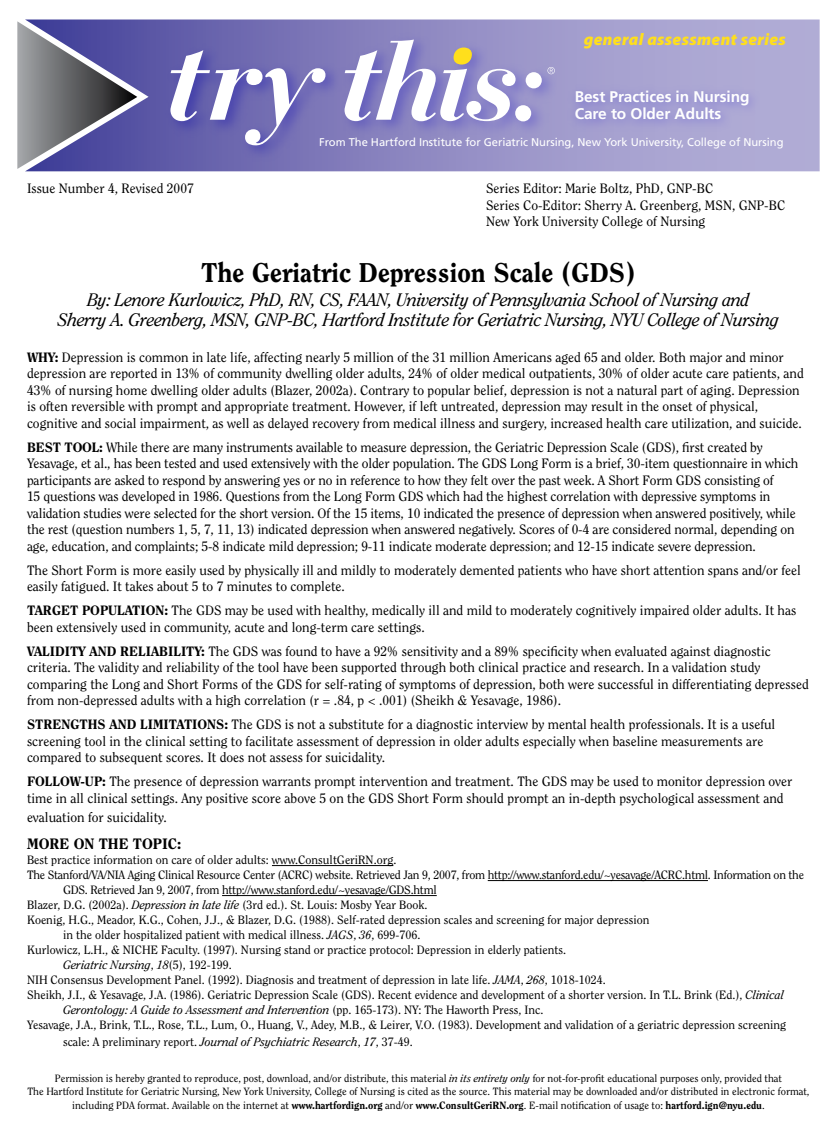
<style>
.page{position:relative;width:837px;height:1134px;background:#fff}
.page>*{position:absolute;margin:0;border:0;box-sizing:border-box;transform-origin:0 0}
.t1{font:800 27px "Clearface";color:#000}
.t2{font:italic 18px/19.5px "Clearface";letter-spacing:-.02em;color:#000;text-align:center}
.t3{font:italic 900 16.8px "Myriad Pro";letter-spacing:.02em;color:#ffdf1c}
.t4{font:700 15.45px/16.8px "Frutiger";letter-spacing:-.005em;color:#fff}
.t5{font:800 15px "Clearface";color:#000}
.t6{font:13.5px/16.5px "Clearface";color:#000}
.t7{font:12px "Clearface";color:#000}
.t8{font:12px "Clearface";letter-spacing:-.02em;color:#000}
.t9{font:italic 12px "Clearface";color:#000}
.t10{font:11.25px "Frutiger";letter-spacing:-.005em;color:#fff}
.t11{font:10.5px/13.5px "Clearface";color:#000;text-align:center}
.s1{font-weight:800}
.s2{font-style:italic}
.s3{font-style:normal}
</style>
<div class="page">
<svg style="left:26px;top:20px;width:794px;height:151px;background:#9994c8"></svg>
<svg style="left:17px;top:21px;width:120px;height:148px;background:#717194"></svg>
<img style="left:565px;top:79px;width:248px;height:67px">
<img style="left:162px;top:30px;width:375px;height:134px">
<svg style="left:170px;top:50px;width:155px;height:96px"></svg>
<img style="left:508px;top:62px;width:56px;height:79px">
<svg style="left:345px;top:40px;width:210px;height:81px"></svg>
<hr style="left:272px;top:865px;width:121px;height:1px;background:#000">
<hr style="left:488px;top:880px;width:220px;height:1px;background:#000">
<hr style="left:222px;top:895px;width:215px;height:1px;background:#000">
<p class="t3" style="left:584px;top:28px;width:204px">general assessment series</p>
<p class="t4" style="left:575px;top:88px;width:176px">Best Practices in Nursing<br>Care to Older Adults</p>
<p class="t10" style="left:319px;top:136px;width:466px">From The Hartford Institute for Geriatric Nursing, New York University, College of Nursing</p>
<p class="t6" style="left:27px;top:180px;width:168px">Issue Number 4, Revised 2007</p>
<p class="t6" style="left:486px;top:180px;width:301px">Series Editor: Marie Boltz, PhD, GNP-BC<br>Series Co-Editor: Sherry A. Greenberg, MSN, GNP-BC<br>New York University College of Nursing</p>
<h1 class="t1" style="left:201px;top:256px;width:436px">The Geriatric Depression Scale (GDS)</h1>
<h2 class="t2" style="left:58px;top:291px;width:723px">By: Lenore Kurlowicz, PhD, RN, CS, FAAN, University of Pennsylvania School of Nursing and<br>Sherry A. Greenberg, MSN, GNP-BC, Hartford Institute for Geriatric Nursing, NYU College of Nursing</h2>
<p class="t6" style="left:27px;top:349px;width:778px"><span class="s1">WHY:</span> Depression is common in late life, affecting nearly 5 million of the 31 million Americans aged 65 and older. Both major and minor depression are reported in 13% of community dwelling older adults, 24% of older medical outpatients, 30% of older acute care patients, and 43% of nursing home dwelling older adults (Blazer, 2002a). Contrary to popular belief, depression is not a natural part of aging. Depression is often reversible with prompt and appropriate treatment. However, if left untreated, depression may result in the onset of physical, cognitive and social impairment, as well as delayed recovery from medical illness and surgery, increased health care utilization, and suicide.</p>
<p class="t6" style="left:27px;top:439px;width:773px"><span class="s1">BEST TOOL:</span> While there are many instruments available to measure depression, the Geriatric Depression Scale (GDS), first created by Yesavage, et al., has been tested and used extensively with the older population. The GDS Long Form is a brief, 30-item questionnaire in which participants are asked to respond by answering yes or no in reference to how they felt over the past week. A Short Form GDS consisting of<br>15 questions was developed in 1986. Questions from the Long Form GDS which had the highest correlation with depressive symptoms in validation studies were selected for the short version. Of the 15 items, 10 indicated the presence of depression when answered positively, while the rest (question numbers 1, 5, 7, 11, 13) indicated depression when answered negatively. Scores of 0-4 are considered normal, depending on age, education, and complaints; 5-8 indicate mild depression; 9-11 indicate moderate depression; and 12-15 indicate severe depression.</p>
<p class="t6" style="left:27px;top:562px;width:775px">The Short Form is more easily used by physically ill and mildly to moderately demented patients who have short attention spans and/or feel easily fatigued. It takes about 5 to 7 minutes to complete.</p>
<p class="t6" style="left:27px;top:602px;width:771px"><span class="s1">TARGET POPULATION:</span> The GDS may be used with healthy, medically ill and mild to moderately cognitively impaired older adults. It has been extensively used in community, acute and long-term care settings.</p>
<p class="t6" style="left:27px;top:643px;width:783px"><span class="s1">VALIDITY AND RELIABILITY:</span> The GDS was found to have a 92% sensitivity and a 89% specificity when evaluated against diagnostic criteria. The validity and reliability of the tool have been supported through both clinical practice and research. In a validation study comparing the Long and Short Forms of the GDS for self-rating of symptoms of depression, both were successful in differentiating depressed from non-depressed adults with a high correlation (r = .84, p &lt; .001) (Sheikh &amp; Yesavage, 1986).</p>
<p class="t6" style="left:27px;top:716px;width:750px"><span class="s1">STRENGTHS AND LIMITATIONS:</span> The GDS is not a substitute for a diagnostic interview by mental health professionals. It is a useful screening tool in the clinical setting to facilitate assessment of depression in older adults especially when baseline measurements are compared to subsequent scores. It does not assess for suicidality.</p>
<p class="t6" style="left:27px;top:773px;width:767px"><span class="s1">FOLLOW-UP:</span> The presence of depression warrants prompt intervention and treatment. The GDS may be used to monitor depression over time in all clinical settings. Any positive score above 5 on the GDS Short Form should prompt an in-depth psychological assessment and</p>
<p class="t6" style="left:27px;top:809px;width:141px">evaluation for suicidality.</p>
<p class="t5" style="left:27px;top:835px;width:156px">MORE ON THE TOPIC:</p>
<p class="t7" style="left:27px;top:853px;width:371px">Best practice information on care of older adults: www.ConsultGeriRN.org.</p>
<p class="t8" style="left:27px;top:868px;width:779px">The Stanford/VA/NIA Aging Clinical Resource Center (ACRC) website. Retrieved Jan 9, 2007, from http://www.stanford.edu/~yesavage/ACRC.html. Information on the</p>
<p class="t8" style="left:63px;top:883px;width:375px">GDS. Retrieved Jan 9, 2007, from http://www.stanford.edu/~yesavage/GDS.html</p>
<p class="t7" style="left:27px;top:898px;width:402px">Blazer, D.G. (2002a). <span class="s2">Depression in late life</span> (3rd ed.). St. Louis: Mosby Year Book.</p>
<p class="t7" style="left:27px;top:913px;width:624px">Koenig, H.G., Meador, K.G., Cohen, J.J., &amp; Blazer, D.G. (1988). Self-rated depression scales and screening for major depression</p>
<p class="t7" style="left:63px;top:928px;width:359px">in the older hospitalized patient with medical illness. <span class="s2">JAGS</span>, <span class="s2">36</span>, 699-706.</p>
<p class="t7" style="left:27px;top:943px;width:541px">Kurlowicz, L.H., &amp; NICHE Faculty. (1997). Nursing stand or practice protocol: Depression in elderly patients.</p>
<p class="t9" style="left:63px;top:958px;width:170px">Geriatric Nursing<span class="s3">,</span> 18<span class="s3">(5), 192-199.</span></p>
<p class="t7" style="left:27px;top:973px;width:580px">NIH Consensus Development Panel. (1992). Diagnosis and treatment of depression in late life. <span class="s2">JAMA</span>, <span class="s2">268</span>, 1018-1024.</p>
<p class="t7" style="left:27px;top:988px;width:759px">Sheikh, J.I., &amp; Yesavage, J.A. (1986). Geriatric Depression Scale (GDS). Recent evidence and development of a shorter version. In T.L. Brink (Ed.), <span class="s2">Clinical</span></p>
<p class="t9" style="left:63px;top:1003px;width:482px">Gerontology: A Guide to Assessment and Intervention <span class="s3">(pp. 165-173). NY: The Haworth Press, Inc.</span></p>
<p class="t7" style="left:27px;top:1018px;width:761px">Yesavage, J.A., Brink, T.L., Rose, T.L., Lum, O., Huang, V., Adey, M.B., &amp; Leirer, V.O. (1983). Development and validation of a geriatric depression screening</p>
<p class="t7" style="left:63px;top:1035px;width:351px">scale: A preliminary report. <span class="s2">Journal of Psychiatric Research</span>, <span class="s2">17</span>, 37-49.</p>
<p class="t11" style="left:27px;top:1071px;width:784px">Permission is hereby granted to reproduce, post, download, and/or distribute, this material <span class="s2">in its entirety only</span> for not-for-profit educational purposes only, provided that<br>The Hartford Institute for Geriatric Nursing, New York University, College of Nursing is cited as the source. This material may be downloaded and/or distributed in electronic format, including PDA format. Available on the internet at <span class="s1">www.hartfordign.org</span> and/or <span class="s1">www.ConsultGeriRN.org</span>. E-mail notification of usage to: <span class="s1">hartford.ign@nyu.edu</span>.</p>
</div>
